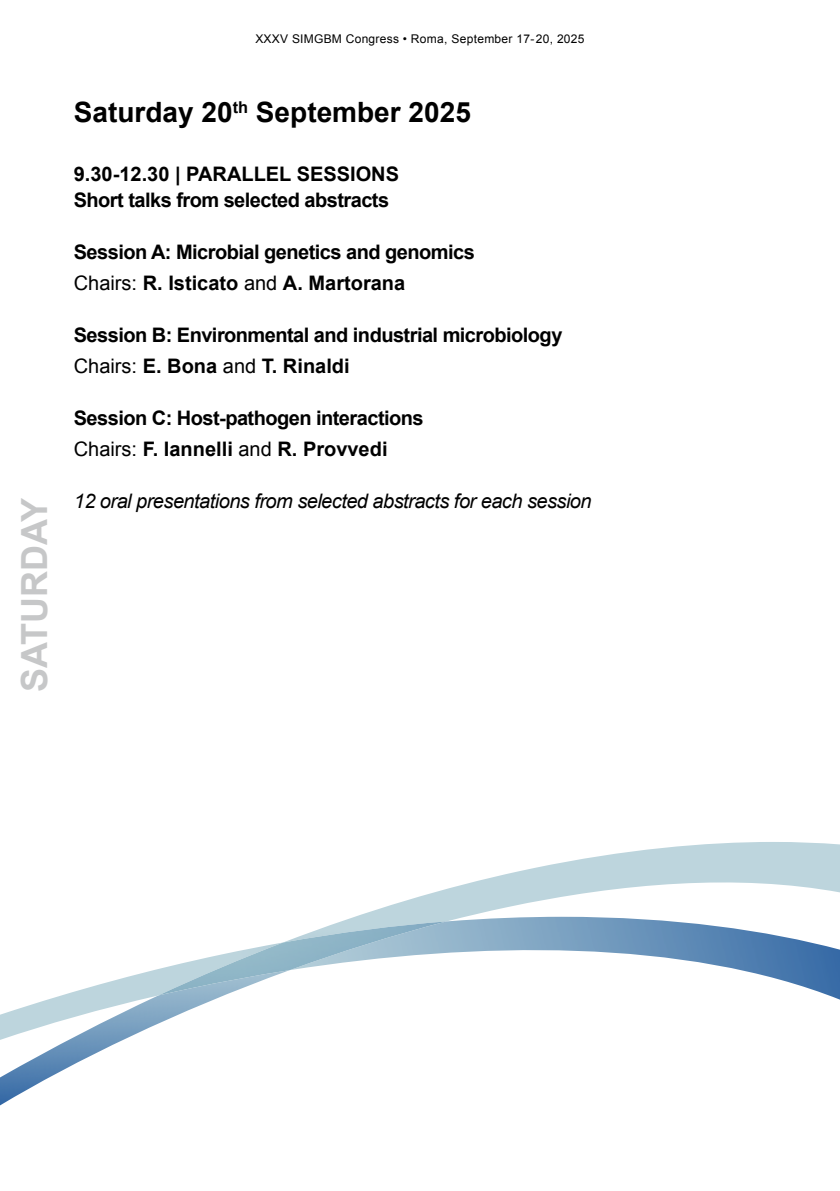
<style>
.page{position:relative;width:840px;height:1191px;background:#fff}
.page>*{position:absolute;margin:0;border:0;box-sizing:border-box;transform-origin:0 0}
.t1{font:700 36px "Arial";color:#c6c7c8}
.t2{font:700 28px "Arial";color:#000}
.t3{font:700 20px/30.8px "Arial";letter-spacing:-.025em;color:#000}
.t4{font:italic 20px "Arial";letter-spacing:-.025em;color:#000}
.t5{font:12px "Arial";letter-spacing:.025em;color:#000}
.s1{font-weight:400}
</style>
<div class="page">
<img style="left:0;top:842px;width:839px;height:263px">
<img style="left:0;top:916px;width:839px;height:124px">
<img style="left:158px;top:921px;width:288px;height:74px">
<h1 class="t1" style="left:11px;top:692px;width:196px;rotate:-90deg">SATURDAY</h1>
<p class="t5" style="left:255px;top:31px;width:330px">XXXV SIMGBM Congress • Roma, September 17-20, 2025</p>
<h2 class="t2" style="left:74px;top:94px;width:398px">Saturday 20<sup>th</sup> September 2025</h2>
<p class="t3" style="left:74px;top:162px;width:326px;line-height:26px">9.30-12.30 | PARALLEL SESSIONS<br>Short talks from selected abstracts</p>
<p class="t3" style="left:74px;top:237px;width:402px">Session A: Microbial genetics and genomics<br><span class="s1">Chairs:</span> R. Isticato <span class="s1">and</span> A. Martorana</p>
<p class="t3" style="left:74px;top:320px;width:490px">Session B: Environmental and industrial microbiology<br><span class="s1">Chairs:</span> E. Bona <span class="s1">and</span> T. Rinaldi</p>
<p class="t3" style="left:74px;top:403px;width:351px">Session C: Host-pathogen interactions<br><span class="s1">Chairs:</span> F. Iannelli <span class="s1">and</span> R. Provvedi</p>
<p class="t4" style="left:74px;top:488px;width:519px">12 oral presentations from selected abstracts for each session</p>
</div>
